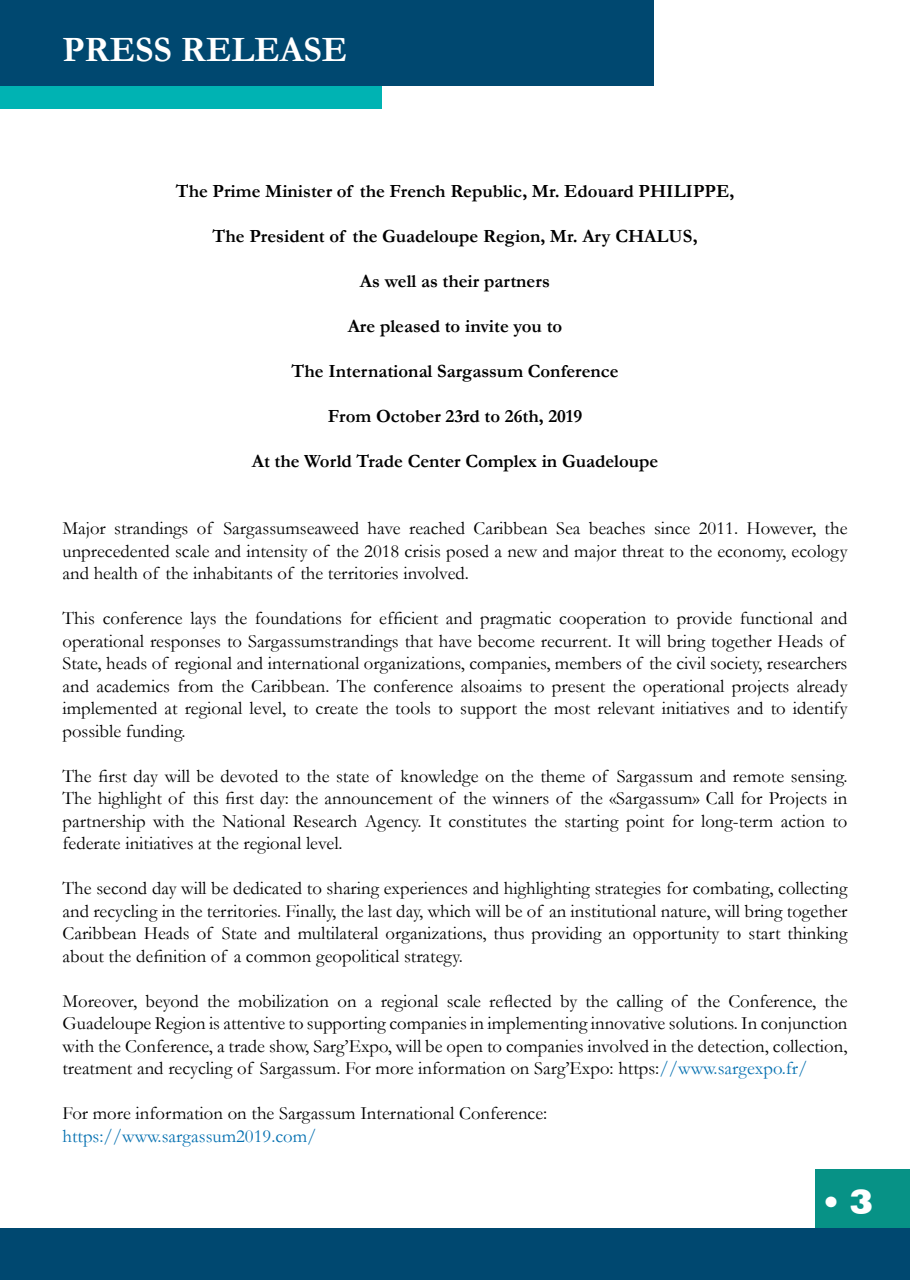
<style>
.page{position:relative;width:910px;height:1280px;background:#fff}
.page>*{position:absolute;margin:0;border:0;box-sizing:border-box;transform-origin:0 0}
.t1{font:700 36px "Garamond";color:#fff}
.t2{font:800 36px "Rockwell";color:#fff}
.t3{font:18.75px/22.5px "Garamond";color:#000101;text-align:justify}
.t4{font:700 18.75px "Garamond";color:#000101}
.t5{font:18.75px "Garamond";color:#0671b1}
.s1{color:#0671b1}
</style>
<div class="page">
<div style="left:815px;top:1169px;width:95px;height:107px;background:#079286"></div>
<div style="left:0;top:1228px;width:910px;height:52px;background:#004870"></div>
<div style="left:0;top:0;width:381px;height:109px;background:#00b3b3"></div>
<div style="left:0;top:0;width:653px;height:86px;background:#004870"></div>
<h1 class="t1" style="left:63px;top:25px;width:286px">PRESS RELEASE</h1>
<p class="t4" style="left:176px;top:178px;width:560px">The Prime Minister of the French Republic, Mr. Edouard PHILIPPE,</p>
<p class="t4" style="left:212px;top:223px;width:487px">The President of the Guadeloupe Region, Mr. Ary CHALUS,</p>
<p class="t4" style="left:360px;top:268px;width:192px">As well as their partners</p>
<p class="t4" style="left:348px;top:313px;width:216px">Are pleased to invite you to</p>
<p class="t4" style="left:292px;top:358px;width:328px">The International Sargassum Conference</p>
<p class="t4" style="left:328px;top:403px;width:256px">From October 23rd to 26th, 2019</p>
<p class="t4" style="left:252px;top:448px;width:408px">At the World Trade Center Complex in Guadeloupe</p>
<p class="t3" style="left:63px;top:516px;width:786px">Major strandings of Sargassumseaweed have reached Caribbean Sea beaches since 2011. However, the unprecedented scale and intensity of the 2018 crisis posed a new and major threat to the economy, ecology and health of the inhabitants of the territories involved.</p>
<p class="t3" style="left:63px;top:606px;width:786px;text-align:left">This conference lays the foundations for efficient and pragmatic cooperation to provide functional and operational responses to Sargassumstrandings that have become recurrent. It will bring together Heads of State, heads of regional and international organizations, companies, members of the civil society, researchers and academics from the Caribbean. The conference alsoaims to present the operational projects already implemented at regional level, to create the tools to support the most relevant initiatives and to identify possible funding.</p>
<p class="t3" style="left:63px;top:764px;width:786px">The first day will be devoted to the state of knowledge on the theme of Sargassum and remote sensing.<br>The highlight of this first day: the announcement of the winners of the «Sargassum» Call for Projects in partnership with the National Research Agency. It constitutes the starting point for long-term action to federate initiatives at the regional level.</p>
<p class="t3" style="left:63px;top:876px;width:786px">The second day will be dedicated to sharing experiences and highlighting strategies for combating, collecting and recycling in the territories. Finally, the last day, which will be of an institutional nature, will bring together Caribbean Heads of State and multilateral organizations, thus providing an opportunity to start thinking about the definition of a common geopolitical strategy.</p>
<p class="t3" style="left:63px;top:989px;width:786px">Moreover, beyond the mobilization on a regional scale reflected by the calling of the Conference, the Guadeloupe Region is attentive to supporting companies in implementing innovative solutions. In conjunction with the Conference, a trade show, Sarg’Expo, will be open to companies involved in the detection, collection, treatment and recycling of Sargassum. For more information on Sarg’Expo: https:<span class="s1">//www.sargexpo.fr/</span></p>
<p class="t3" style="left:63px;top:1101px;width:486px">For more information on the Sargassum International Conference:</p>
<p class="t5" style="left:63px;top:1123px;width:256px">https://www.sargassum2019.com/</p>
<h1 class="t2" style="left:822px;top:1181px;width:53px">•3</h1>
</div>
